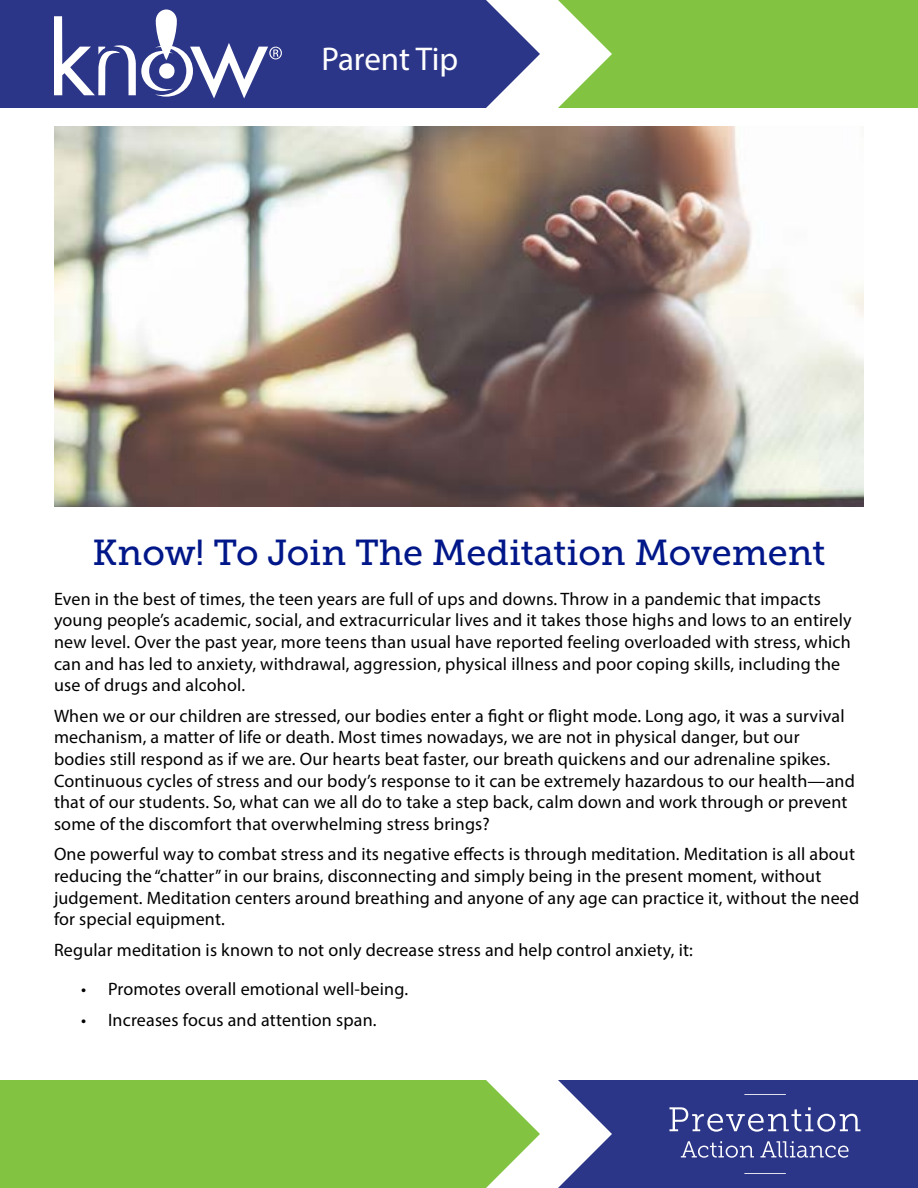
<style>
.page{position:relative;width:918px;height:1188px;background:#fff}
.page>*{position:absolute;margin:0;border:0;box-sizing:border-box;transform-origin:0 0}
.t1{font:36px "Museo Slab 500";letter-spacing:-.005em;color:#001789}
.t2{font:33px "Myriad Pro";letter-spacing:-.005em;color:#fff}
.t3{font:18px/21.6px "Myriad Pro";letter-spacing:.01em;color:#000}
</style>
<div class="page">
<div style="left:0;top:1080px;width:540px;height:108px;background:#82c341"></div>
<svg style="left:0;top:0;width:540px;height:108px;background:#3b4490"></svg>
<svg style="left:558px;top:0;width:360px;height:108px;background:#8cc851"></svg>
<svg style="left:558px;top:1080px;width:360px;height:108px;background:#444c95"></svg>
<hr style="left:744px;top:1094px;width:42px;height:1px;background:#fff">
<hr style="left:744px;top:1173px;width:42px;height:1px;background:#fff">
<svg style="left:54px;top:10px;width:228px;height:88px"></svg>
<img style="left:54px;top:127px;width:810px;height:380px">
<h2 class="t2" style="left:321px;top:39px;width:138px">Parent Tip</h2>
<h1 class="t1" style="left:93px;top:533px;width:734px">Know! To Join The Meditation Movement</h1>
<p class="t3" style="left:54px;top:588px;width:799px">Even in the best of times, the teen years are full of ups and downs. Throw in a pandemic that impacts young people’s academic, social, and extracurricular lives and it takes those highs and lows to an entirely new level. Over the past year, more teens than usual have reported feeling overloaded with stress, which can and has led to anxiety, withdrawal, aggression, physical illness and poor coping skills, including the use of drugs and alcohol.</p>
<p class="t3" style="left:54px;top:705px;width:802px">When we or our children are stressed, our bodies enter a fight or flight mode. Long ago, it was a survival mechanism, a matter of life or death. Most times nowadays, we are not in physical danger, but our bodies still respond as if we are. Our hearts beat faster, our breath quickens and our adrenaline spikes.<br>Continuous cycles of stress and our body’s response to it can be extremely hazardous to our health—and that of our students. So, what can we all do to take a step back, calm down and work through or prevent some of the discomfort that overwhelming stress brings?</p>
<p class="t3" style="left:54px;top:843px;width:807px">One powerful way to combat stress and its negative effects is through meditation. Meditation is all about reducing the “chatter” in our brains, disconnecting and simply being in the present moment, without judgement. Meditation centers around breathing and anyone of any age can practice it, without the need for special equipment.</p>
<p class="t3" style="left:54px;top:939px;width:640px">Regular meditation is known to not only decrease stress and help control anxiety, it:</p>
<p class="t3" style="left:81px;top:978px;width:329px">• Promotes overall emotional well-being.</p>
<p class="t3" style="left:81px;top:1009px;width:297px">• Increases focus and attention span.</p>
</div>
